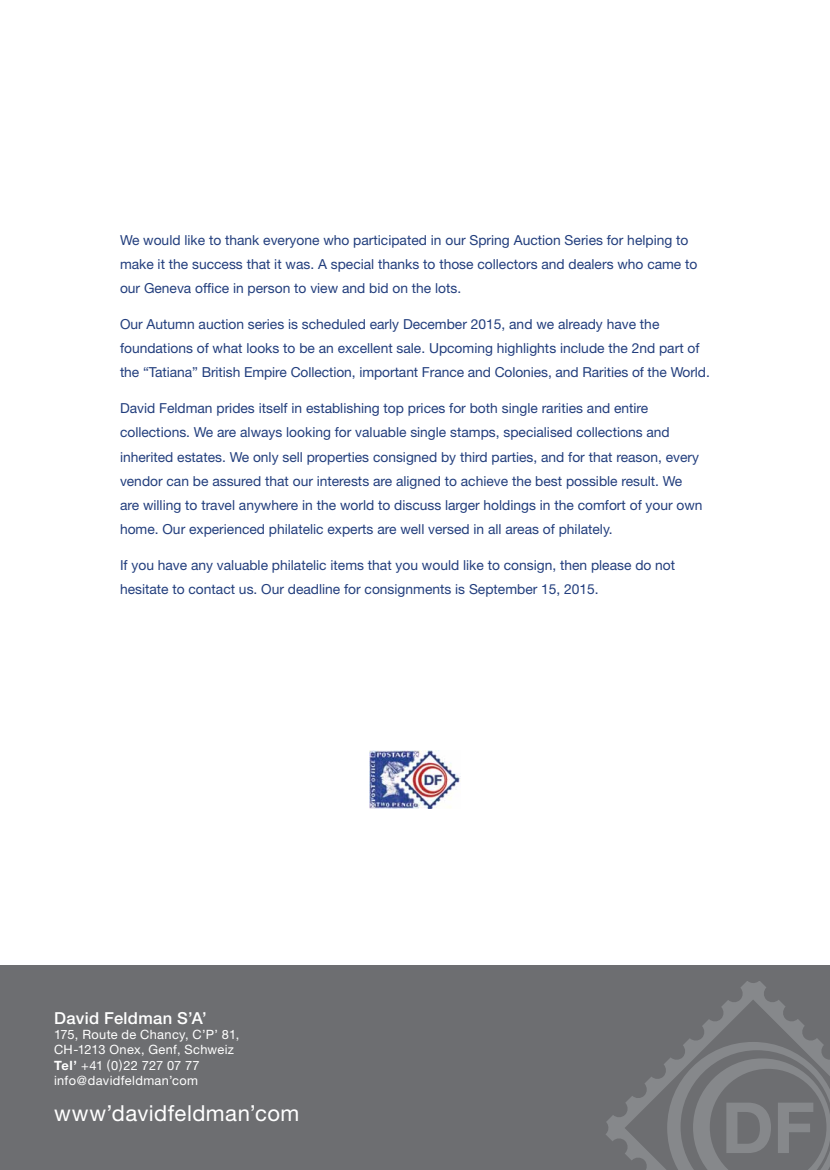
<style>
.page{position:relative;width:830px;height:1170px;background:#fff}
.page>*{position:absolute;margin:0;border:0;box-sizing:border-box;transform-origin:0 0}
.t1{font:22.05px "Helvetica Neue";letter-spacing:.02em;color:#fff}
.t2{font:500 16.5px "Helvetica Neue";letter-spacing:.02em;color:#fff}
.t3{font:13.8px/24.2px "Helvetica Neue";color:#223e7d}
.t4{font:12.75px/15.3px "Helvetica Neue";letter-spacing:.025em;color:#fff}
.s1{font-weight:700}
</style>
<div class="page">
<div style="left:0;top:965px;width:829px;height:204px;background:#6d6e71"></div>
<svg style="left:606px;top:981px;width:214px;height:188px"></svg>
<svg style="left:666px;top:1041px;width:163px;height:128px"></svg>
<img style="left:370px;top:751px;width:90px;height:57px">
<p class="t3" style="left:120px;top:228px;width:578px">We would like to thank everyone who participated in our Spring Auction Series for helping to make it the success that it was. A special thanks to those collectors and dealers who came to our Geneva office in person to view and bid on the lots.</p>
<p class="t3" style="left:120px;top:312px;width:591px">Our Autumn auction series is scheduled early December 2015, and we already have the foundations of what looks to be an excellent sale. Upcoming highlights include the 2nd part of the “Tatiana” British Empire Collection, important France and Colonies, and Rarities of the World.</p>
<p class="t3" style="left:120px;top:396px;width:584px">David Feldman prides itself in establishing top prices for both single rarities and entire collections. We are always looking for valuable single stamps, specialised collections and inherited estates. We only sell properties consigned by third parties, and for that reason, every vendor can be assured that our interests are aligned to achieve the best possible result. We are willing to travel anywhere in the world to discuss larger holdings in the comfort of your own home. Our experienced philatelic experts are well versed in all areas of philately.</p>
<p class="t3" style="left:120px;top:552px;width:556px">If you have any valuable philatelic items that you would like to consign, then please do not hesitate to contact us. Our deadline for consignments is September 15, 2015.</p>
<p class="t2" style="left:54px;top:1007px;width:154px">David Feldman S’A’</p>
<p class="t4" style="left:54px;top:1026px;width:187px">175, Route de Chancy, C’P’ 81,<br>CH-1213 Onex, Genf, Schweiz<br><span class="s1">Tel’</span> +41 (0)22 727 07 77 info@davidfeldman’com</p>
<h1 class="t1" style="left:54px;top:1100px;width:247px">www’davidfeldman’com</h1>
</div>
